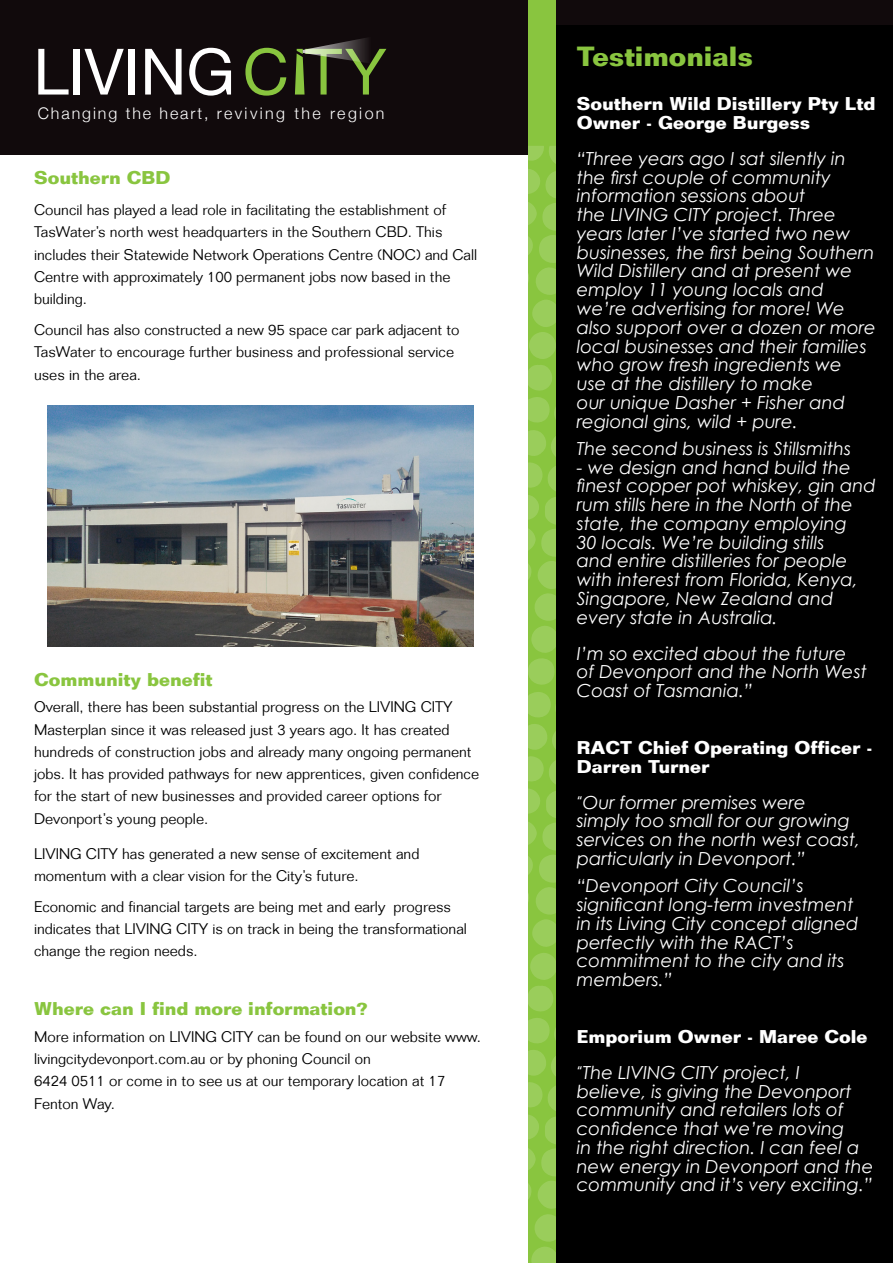
<style>
.page{position:relative;width:893px;height:1263px;background:#fff}
.page>*{position:absolute;margin:0;border:0;box-sizing:border-box;transform-origin:0 0}
.Sub_Heading{font:700 27px "Folio";color:#89c53f}
.Sub_Heading-2{font:italic 18px/18.8px "Century Gothic";color:#fff}
.Sub_Heading-3{font:700 18px/18.8px "Folio";color:#fff}
.Body_Text{font:700 18px "Folio";color:#89c53f}
.Sub_Heading-4{font:700 18px "Folio";color:#89c53f}
.t1{font:300 16.05px "Helvetica Neue";letter-spacing:.13em;color:#fff}
.Body_Text-2{font:300 15px/22.2px "Folio";color:#000}
.s1{font-family:"Museo 300";font-style:normal}
</style>
<div class="page">
<div style="left:0;top:0;width:893px;height:154px;background:#110a0c"></div>
<div style="left:556px;top:26px;width:337px;height:1237px;background:#000"></div>
<svg style="left:38px;top:49px;width:31px;height:46px"></svg>
<div style="left:74px;top:49px;width:6px;height:46px;background:#fff"></div>
<svg style="left:84px;top:49px;width:40px;height:46px"></svg>
<div style="left:129px;top:49px;width:6px;height:46px;background:#fff"></div>
<svg style="left:145px;top:49px;width:37px;height:46px"></svg>
<svg style="left:189px;top:48px;width:42px;height:48px"></svg>
<svg style="left:245px;top:48px;width:41px;height:48px"></svg>
<svg style="left:295px;top:38px;width:91px;height:57px"></svg>
<div style="left:528px;top:0;width:28px;height:1263px;background:#89c53f"></div>
<svg style="left:528px;top:146px;width:28px;height:1117px"></svg>
<img style="left:48px;top:405px;width:426px;height:242px">
<p class="t1" style="left:38px;top:101px;width:348px">Changing the heart, reviving the region</p>
<p class="Sub_Heading-4" style="left:34px;top:167px;width:138px">Southern CBD</p>
<p class="Body_Text-2" style="left:34px;top:199px;width:445px">Council has played a lead role in facilitating the establishment of TasWater’s north west headquarters in the Southern CBD. This includes their Statewide Network Operations Centre (NOC) and Call Centre with approximately 100 permanent jobs now based in the building.</p>
<p class="Body_Text-2" style="left:34px;top:319px;width:427px">Council has also constructed a new 95 space car park adjacent to<br>TasWater to encourage further business and professional service uses in the area.</p>
<p class="Body_Text" style="left:34px;top:668px;width:180px">Community benefit</p>
<p class="Body_Text-2" style="left:34px;top:696px;width:447px">Overall, there has been substantial progress on the LIVING CITY Masterplan since it was released just 3 years ago. It has created hundreds of construction jobs and already many ongoing permanent jobs. It has provided pathways for new apprentices, given confidence for the start of new businesses and provided career options for Devonport’s young people.</p>
<p class="Body_Text-2" style="left:34px;top:842px;width:387px">LIVING CITY has generated a new sense of excitement and momentum with a clear vision for the City’s future.</p>
<p class="Body_Text-2" style="left:34px;top:895px;width:434px">Economic and financial targets are being met and early progress indicates that LIVING CITY is on track in being the transformational change the region needs.</p>
<p class="Body_Text" style="left:34px;top:998px;width:335px">Where can I find more information?</p>
<p class="Body_Text-2" style="left:34px;top:1025px;width:449px">More information on LIVING CITY can be found on our website www. livingcitydevonport.com.au or by phoning Council on<br>6424 0511 or come in to see us at our temporary location at 17<br>Fenton Way.</p>
<p class="Sub_Heading" style="left:577px;top:40px;width:178px">Testimonials</p>
<p class="Sub_Heading-3" style="left:577px;top:94px;width:300px">Southern Wild Distillery Pty Ltd<br>Owner - George Burgess</p>
<p class="Sub_Heading-2" style="left:577px;top:149px;width:300px">“Three years ago I sat silently in the first couple of community information sessions about<br>the LIVING CITY project. Three years later I’ve started two new businesses, the first being Southern<br>Wild Distillery and at present we employ 11 young locals and we’re advertising for more! We also support over a dozen or more local businesses and their families who grow fresh ingredients we<br>use at the distillery to make<br>our unique Dasher + Fisher and regional gins, wild + pure.</p>
<p class="Sub_Heading-2" style="left:577px;top:439px;width:276px">The second business is Stillsmiths</p>
<p class="Sub_Heading-2" style="left:577px;top:457px;width:300px">- we design and hand build the finest copper pot whiskey, gin and rum stills here in the North of the state, the company employing<br>30 locals. We’re building stills<br>and entire distilleries for people with interest from Florida, Kenya,<br>Singapore, New Zealand and every state in Australia.</p>
<p class="Sub_Heading-2" style="left:577px;top:643px;width:291px">I’m so excited about the future of Devonport and the North West<br>Coast of Tasmania.”</p>
<p class="Sub_Heading-3" style="left:577px;top:738px;width:297px">RACT Chief Operating Officer -<br>Darren Turner</p>
<p class="Sub_Heading-2" style="left:577px;top:792px;width:285px"><span class="s1">“</span>Our former premises were simply too small for our growing services on the north west coast, particularly in Devonport.”</p>
<p class="Sub_Heading-2" style="left:577px;top:876px;width:283px">“Devonport City Council’s significant long-term investment in its Living City concept aligned perfectly with the RACT’s commitment to the city and its members.”</p>
<p class="Sub_Heading-3" style="left:577px;top:1027px;width:292px">Emporium Owner - Maree Cole</p>
<p class="Sub_Heading-2" style="left:577px;top:1063px;width:298px"><span class="s1">“</span>The LIVING CITY project, I believe, is giving the Devonport community and retailers lots of confidence that we’re moving<br>in the right direction. I can feel a new energy in Devonport and the community and it’s very exciting.”</p>
</div>
